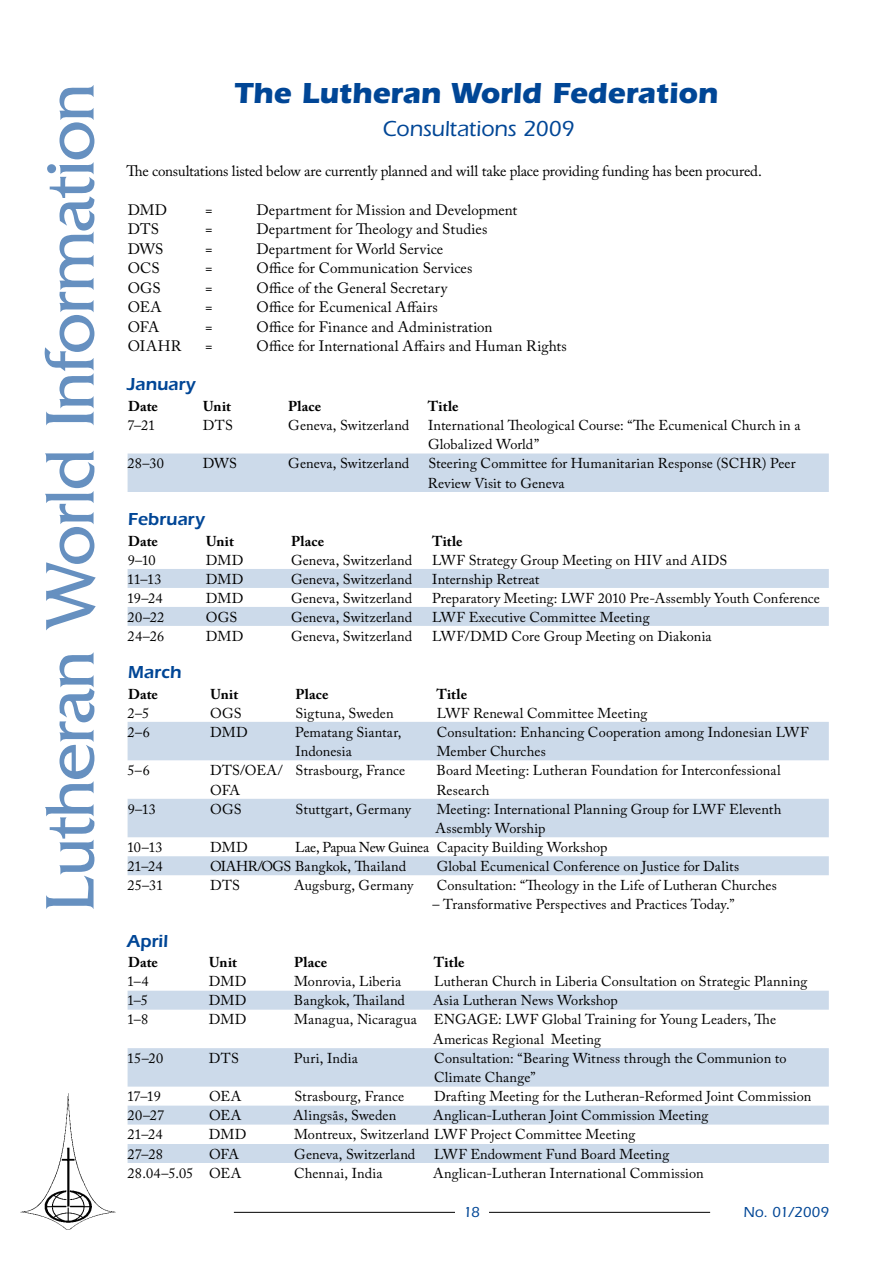
<style>
.page{position:relative;width:893px;height:1263px;background:#fff}
.page>*{position:absolute;margin:0;border:0;box-sizing:border-box;transform-origin:0 0}
.t1{font:72px "Friz Quadrata";letter-spacing:-.02em;color:#6690c0}
.t2{font:700 30px "Itc Eras";letter-spacing:-.005em;color:#004696}
.t3{font:500 22.5px "Itc Eras";letter-spacing:-.005em;color:#004696}
.t4{font:600 18px "Itc Eras";color:#004696}
.t5{font:15px "Adobe Caslon Pro";color:#000}
.t6{font:500 15px "Itc Eras";letter-spacing:-.015em;color:#004696}
.t7{font:14.25px/19.5px "Adobe Caslon Pro";letter-spacing:.01em;color:#000}
.t8{font:700 14.25px "Adobe Caslon Pro";letter-spacing:.01em;color:#000}
</style>
<div class="page">
<hr style="left:489px;top:1212px;width:221px;height:1px;background:#000">
<hr style="left:234px;top:1212px;width:221px;height:1px;background:#000">
<img style="left:20px;top:1093px;width:96px;height:137px">
<div style="left:128px;top:453px;width:701px;height:39px;background:#ccdaea"></div>
<svg style="left:128px;top:569px;width:701px;height:57px"></svg>
<svg style="left:128px;top:722px;width:701px;height:153px;fill:#ccdaea"></svg>
<svg style="left:128px;top:991px;width:701px;height:172px;fill:#ccdaea"></svg>
<h1 class="t1" style="left:30px;top:912px;width:830px;rotate:-90deg">Lutheran World Information</h1>
<h2 class="t2" style="left:235px;top:76px;width:485px">The Lutheran World Federation</h2>
<h3 class="t3" style="left:383px;top:116px;width:194px">Consultations 2009</h3>
<p class="t5" style="left:127px;top:162px;width:637px">The consultations listed below are currently planned and will take place providing funding has been procured.</p>
<p class="t5" style="left:128px;top:201px;width:41px">DMD</p>
<p class="t5" style="left:205px;top:201px;width:9px">=</p>
<p class="t5" style="left:257px;top:201px;width:262px">Department for Mission and Development</p>
<p class="t5" style="left:128px;top:220px;width:33px">DTS</p>
<p class="t5" style="left:205px;top:220px;width:9px">=</p>
<p class="t5" style="left:257px;top:220px;width:232px">Department for Theology and Studies</p>
<p class="t5" style="left:128px;top:240px;width:37px">DWS</p>
<p class="t5" style="left:205px;top:240px;width:9px">=</p>
<p class="t5" style="left:257px;top:240px;width:188px">Department for World Service</p>
<p class="t5" style="left:128px;top:259px;width:33px">OCS</p>
<p class="t5" style="left:205px;top:259px;width:9px">=</p>
<p class="t5" style="left:257px;top:259px;width:217px">Office for Communication Services</p>
<p class="t5" style="left:128px;top:279px;width:34px">OGS</p>
<p class="t5" style="left:205px;top:279px;width:9px">=</p>
<p class="t5" style="left:257px;top:279px;width:192px">Office of the General Secretary</p>
<p class="t5" style="left:128px;top:298px;width:35px">OEA</p>
<p class="t5" style="left:205px;top:298px;width:9px">=</p>
<p class="t5" style="left:257px;top:298px;width:183px">Office for Ecumenical Affairs</p>
<p class="t5" style="left:128px;top:318px;width:33px">OFA</p>
<p class="t5" style="left:205px;top:318px;width:9px">=</p>
<p class="t5" style="left:257px;top:318px;width:238px">Office for Finance and Administration</p>
<p class="t5" style="left:128px;top:337px;width:55px">OIAHR</p>
<p class="t5" style="left:205px;top:337px;width:9px">=</p>
<p class="t5" style="left:257px;top:337px;width:312px">Office for International Affairs and Human Rights</p>
<p class="t4" style="left:127px;top:374px;width:70px">January</p>
<p class="t8" style="left:128px;top:397px;width:32px">Date</p>
<p class="t8" style="left:203px;top:397px;width:29px">Unit</p>
<p class="t8" style="left:288px;top:397px;width:35px">Place</p>
<p class="t8" style="left:428px;top:397px;width:32px">Title</p>
<p class="t7" style="left:127px;top:415px;width:29px">7–21</p>
<p class="t7" style="left:203px;top:415px;width:31px">DTS</p>
<p class="t7" style="left:288px;top:415px;width:123px">Geneva, Switzerland</p>
<p class="t7" style="left:428px;top:415px;width:374px">International Theological Course: “The Ecumenical Church in a<br>Globalized World”</p>
<p class="t7" style="left:128px;top:454px;width:38px">28–30</p>
<p class="t7" style="left:203px;top:454px;width:36px">DWS</p>
<p class="t7" style="left:288px;top:454px;width:123px">Geneva, Switzerland</p>
<p class="t7" style="left:428px;top:454px;width:369px">Steering Committee for Humanitarian Response (SCHR) Peer<br>Review Visit to Geneva</p>
<p class="t4" style="left:128px;top:509px;width:78px">February</p>
<p class="t8" style="left:128px;top:532px;width:32px">Date</p>
<p class="t8" style="left:206px;top:532px;width:29px">Unit</p>
<p class="t8" style="left:291px;top:532px;width:35px">Place</p>
<p class="t8" style="left:432px;top:532px;width:32px">Title</p>
<p class="t7" style="left:128px;top:550px;width:30px">9–10</p>
<p class="t7" style="left:206px;top:550px;width:39px">DMD</p>
<p class="t7" style="left:291px;top:550px;width:123px">Geneva, Switzerland</p>
<p class="t7" style="left:432px;top:550px;width:296px">LWF Strategy Group Meeting on HIV and AIDS</p>
<p class="t7" style="left:127px;top:569px;width:36px">11–13</p>
<p class="t7" style="left:206px;top:569px;width:39px">DMD</p>
<p class="t7" style="left:291px;top:569px;width:123px">Geneva, Switzerland</p>
<p class="t7" style="left:432px;top:569px;width:109px">Internship Retreat</p>
<p class="t7" style="left:127px;top:588px;width:37px">19–24</p>
<p class="t7" style="left:206px;top:588px;width:39px">DMD</p>
<p class="t7" style="left:291px;top:588px;width:123px">Geneva, Switzerland</p>
<p class="t7" style="left:432px;top:588px;width:389px">Preparatory Meeting: LWF 2010 Pre-Assembly Youth Conference</p>
<p class="t7" style="left:128px;top:607px;width:38px">20–22</p>
<p class="t7" style="left:206px;top:607px;width:33px">OGS</p>
<p class="t7" style="left:291px;top:607px;width:123px">Geneva, Switzerland</p>
<p class="t7" style="left:432px;top:607px;width:219px">LWF Executive Committee Meeting</p>
<p class="t7" style="left:128px;top:626px;width:38px">24–26</p>
<p class="t7" style="left:206px;top:626px;width:39px">DMD</p>
<p class="t7" style="left:291px;top:626px;width:123px">Geneva, Switzerland</p>
<p class="t7" style="left:432px;top:626px;width:281px">LWF/DMD Core Group Meeting on Diakonia</p>
<p class="t4" style="left:128px;top:661px;width:55px">March</p>
<p class="t8" style="left:128px;top:685px;width:32px">Date</p>
<p class="t8" style="left:210px;top:685px;width:29px">Unit</p>
<p class="t8" style="left:295px;top:685px;width:35px">Place</p>
<p class="t8" style="left:436px;top:685px;width:32px">Title</p>
<p class="t7" style="left:128px;top:703px;width:23px">2–5</p>
<p class="t7" style="left:210px;top:703px;width:33px">OGS</p>
<p class="t7" style="left:296px;top:703px;width:100px">Sigtuna, Sweden</p>
<p class="t7" style="left:437px;top:703px;width:212px">LWF Renewal Committee Meeting</p>
<p class="t7" style="left:128px;top:722px;width:24px">2–6</p>
<p class="t7" style="left:210px;top:722px;width:39px">DMD</p>
<p class="t7" style="left:295px;top:722px;width:108px">Pematang Siantar,<br>Indonesia</p>
<p class="t7" style="left:437px;top:722px;width:373px">Consultation: Enhancing Cooperation among Indonesian LWF<br>Member Churches</p>
<p class="t7" style="left:128px;top:760px;width:24px">5–6</p>
<p class="t7" style="left:210px;top:760px;width:74px">DTS/OEA/<br>OFA</p>
<p class="t7" style="left:296px;top:760px;width:111px">Strasbourg, France</p>
<p class="t7" style="left:436px;top:760px;width:346px">Board Meeting: Lutheran Foundation for Interconfessional<br>Research</p>
<p class="t7" style="left:128px;top:799px;width:30px">9–13</p>
<p class="t7" style="left:210px;top:799px;width:33px">OGS</p>
<p class="t7" style="left:296px;top:799px;width:117px">Stuttgart, Germany</p>
<p class="t7" style="left:436px;top:799px;width:347px">Meeting: International Planning Group for LWF Eleventh<br>Assembly Worship</p>
<p class="t7" style="left:127px;top:837px;width:37px">10–13</p>
<p class="t7" style="left:210px;top:837px;width:39px">DMD</p>
<p class="t7" style="left:295px;top:837px;width:314px">Lae, Papua New Guinea Capacity Building Workshop</p>
<p class="t7" style="left:128px;top:856px;width:37px">21–24</p>
<p class="t7" style="left:210px;top:856px;width:197px">OIAHR/OGS Bangkok, Thailand</p>
<p class="t7" style="left:437px;top:856px;width:304px">Global Ecumenical Conference on Justice for Dalits</p>
<p class="t7" style="left:128px;top:875px;width:37px">25–31</p>
<p class="t7" style="left:210px;top:875px;width:31px">DTS</p>
<p class="t7" style="left:294px;top:875px;width:121px">Augsburg, Germany</p>
<p class="t7" style="left:437px;top:875px;width:342px">Consultation: “Theology in the Life of Lutheran Churches</p>
<p class="t7" style="left:433px;top:895px;width:303px">– Transformative Perspectives and Practices Today.”</p>
<p class="t4" style="left:127px;top:930px;width:42px">April</p>
<p class="t8" style="left:128px;top:954px;width:32px">Date</p>
<p class="t8" style="left:209px;top:954px;width:29px">Unit</p>
<p class="t8" style="left:294px;top:954px;width:35px">Place</p>
<p class="t8" style="left:434px;top:954px;width:32px">Title</p>
<p class="t7" style="left:127px;top:972px;width:23px">1–4</p>
<p class="t7" style="left:209px;top:972px;width:39px">DMD</p>
<p class="t7" style="left:294px;top:972px;width:109px">Monrovia, Liberia</p>
<p class="t7" style="left:434px;top:972px;width:375px">Lutheran Church in Liberia Consultation on Strategic Planning</p>
<p class="t7" style="left:127px;top:991px;width:22px">1–5</p>
<p class="t7" style="left:209px;top:991px;width:39px">DMD</p>
<p class="t7" style="left:294px;top:991px;width:113px">Bangkok, Thailand</p>
<p class="t7" style="left:433px;top:991px;width:186px">Asia Lutheran News Workshop</p>
<p class="t7" style="left:127px;top:1010px;width:23px">1–8</p>
<p class="t7" style="left:209px;top:1010px;width:39px">DMD</p>
<p class="t7" style="left:433px;top:1010px;width:345px;text-indent:-139px">Managua, Nicaragua ENGAGE: LWF Global Training for Young Leaders, The<br>Americas Regional Meeting</p>
<p class="t7" style="left:127px;top:1048px;width:38px">15–20</p>
<p class="t7" style="left:209px;top:1048px;width:31px">DTS</p>
<p class="t7" style="left:294px;top:1048px;width:65px">Puri, India</p>
<p class="t7" style="left:434px;top:1048px;width:354px">Consultation: “Bearing Witness through the Communion to<br>Climate Change”</p>
<p class="t7" style="left:127px;top:1087px;width:35px">17–19</p>
<p class="t7" style="left:209px;top:1087px;width:34px">OEA</p>
<p class="t7" style="left:294px;top:1087px;width:111px">Strasbourg, France</p>
<p class="t7" style="left:434px;top:1087px;width:379px">Drafting Meeting for the Lutheran-Reformed Joint Commission</p>
<p class="t7" style="left:128px;top:1106px;width:38px">20–27</p>
<p class="t7" style="left:209px;top:1106px;width:34px">OEA</p>
<p class="t7" style="left:293px;top:1106px;width:105px">Alingsås, Sweden</p>
<p class="t7" style="left:433px;top:1106px;width:277px">Anglican-Lutheran Joint Commission Meeting</p>
<p class="t7" style="left:128px;top:1125px;width:37px">21–24</p>
<p class="t7" style="left:209px;top:1125px;width:39px">DMD</p>
<p class="t7" style="left:294px;top:1125px;width:343px">Montreux, Switzerland LWF Project Committee Meeting</p>
<p class="t7" style="left:128px;top:1144px;width:37px">27–28</p>
<p class="t7" style="left:209px;top:1144px;width:31px">OFA</p>
<p class="t7" style="left:294px;top:1144px;width:123px">Geneva, Switzerland</p>
<p class="t7" style="left:434px;top:1144px;width:237px">LWF Endowment Fund Board Meeting</p>
<p class="t7" style="left:128px;top:1163px;width:115px">28.04–5.05 OEA</p>
<p class="t7" style="left:294px;top:1163px;width:90px">Chennai, India</p>
<p class="t7" style="left:433px;top:1163px;width:272px">Anglican-Lutheran International Commission</p>
<p class="t6" style="left:463px;top:1203px;width:18px">18</p>
<p class="t6" style="left:744px;top:1203px;width:87px">No. 01/2009</p>
</div>
